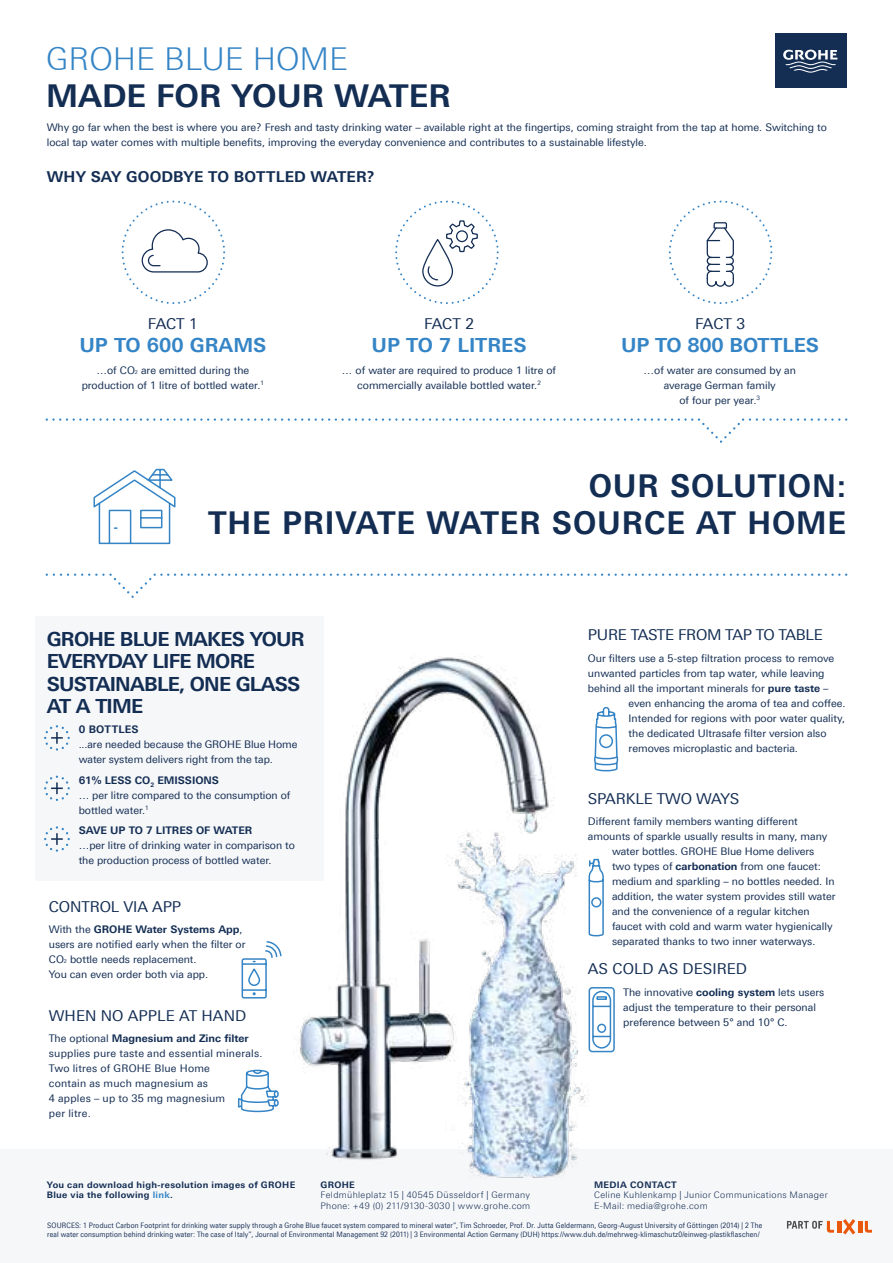
<style>
.page{position:relative;width:893px;height:1263px;background:#fff}
.page>*{position:absolute;margin:0;border:0;box-sizing:border-box;transform-origin:0 0}
.t1{font:700 31.5px/36.8px "Linotype Univers 630";letter-spacing:.03em;color:#132d53;text-align:right;scale:.95 1}
.t2{font:700 31.5px "Linotype Univers 630";color:#132d53}
.t3{font:300 31.5px "Linotype Univers 330";color:#3585c6}
.t4{font:700 19.5px/22.5px "Linotype Univers 630";letter-spacing:-.04em;color:#132d53}
.t5{font:700 19.5px "Linotype Univers 630";color:#3585c6}
.t6{font:15px "Linotype Univers 430";letter-spacing:-.01em;color:#132d53}
.t7{font:700 15px "Linotype Univers 630";letter-spacing:.005em;color:#132d53}
.t8{font:10.5px/15px "Linotype Univers 430";color:#132d53}
.t9{font:10.5px/15px "Linotype Univers 430";letter-spacing:.02em;color:#132d53}
.t10{font:700 10.5px "Linotype Univers 630";color:#132d53}
.t11{font:300 9px/10.5px "Linotype Univers 330";letter-spacing:.035em;color:#132d53}
.t12{font:700 9px/10.5px "Linotype Univers 630";letter-spacing:.035em;color:#132d53}
.t13{font:7.5px/9px "Linotype Univers 430";letter-spacing:.02em;color:#132d53;scale:.88 1}
.s1{font-size:5.25px}
.s2{font-family:"Linotype Univers 430";font-weight:400}
.s3{color:#3585c6}
.s4{font-family:"Linotype Univers 630";font-weight:700}
</style>
<div class="page">
<div style="left:0;top:1149px;width:893px;height:114px;background:#f6f7f9"></div>
<div style="left:36px;top:617px;width:288px;height:264px;background:#f6f7f9"></div>
<img style="left:300px;top:656px;width:254px;height:504px">
<img style="left:434px;top:818px;width:154px;height:360px">
<div style="left:583px;top:849px;width:29px;height:106px;background:#fff"></div>
<svg style="left:46px;top:573px;width:801px;height:25px"></svg>
<svg style="left:46px;top:418px;width:801px;height:25px"></svg>
<svg style="left:44px;top:725px;width:26px;height:25px"></svg>
<svg style="left:44px;top:775px;width:26px;height:26px"></svg>
<svg style="left:44px;top:826px;width:26px;height:26px"></svg>
<svg style="left:588px;top:858px;width:16px;height:79px"></svg>
<svg style="left:588px;top:987px;width:27px;height:66px"></svg>
<svg style="left:594px;top:706px;width:25px;height:66px"></svg>
<svg style="left:238px;top:1069px;width:41px;height:44px"></svg>
<svg style="left:669px;top:200px;width:103px;height:104px"></svg>
<svg style="left:395px;top:200px;width:104px;height:104px"></svg>
<svg style="left:93px;top:468px;width:83px;height:77px"></svg>
<svg style="left:241px;top:941px;width:41px;height:58px"></svg>
<svg style="left:122px;top:200px;width:103px;height:104px"></svg>
<div style="left:775px;top:33px;width:71px;height:55px;background:#132d53"></div>
<svg style="left:783px;top:50px;width:54px;height:23px"></svg>
<svg style="left:865px;top:1221px;width:7px;height:11px"></svg>
<hr style="left:837px;top:1221px;width:4px;height:11px;background:#ea580c">
<svg style="left:787px;top:1221px;width:47px;height:11px"></svg>
<svg style="left:843px;top:1219px;width:12px;height:15px"></svg>
<hr style="left:858px;top:1221px;width:4px;height:11px;background:#ea580c">
<h1 class="t3" style="left:46px;top:40px;width:304px">GROHE BLUE HOME</h1>
<h1 class="t2" style="left:46px;top:77px;width:406px">MADE FOR YOUR WATER</h1>
<p class="t8" style="left:47px;top:120px;width:782px">Why go far when the best is where you are? Fresh and tasty drinking water – available right at the fingertips, coming straight from the tap at home. Switching to local tap water comes with multiple benefits, improving the everyday convenience and contributes to a sustainable lifestyle.</p>
<h3 class="t7" style="left:47px;top:168px;width:329px">WHY SAY GOODBYE TO BOTTLED WATER?</h3>
<h3 class="t6" style="left:148px;top:315px;width:51px">FACT 1</h3>
<h2 class="t5" style="left:79px;top:333px;width:188px">UP TO 600 GRAMS</h2>
<p class="t8" style="left:82px;top:363px;width:184px;text-align:center">…of CO<span class="s1">2</span> are emitted during the production of 1 litre of bottled water.<sup>1</sup></p>
<h3 class="t6" style="left:424px;top:315px;width:51px">FACT 2</h3>
<h2 class="t5" style="left:372px;top:333px;width:156px">UP TO 7 LITRES</h2>
<p class="t8" style="left:342px;top:363px;width:216px;text-align:center">… of water are required to produce 1 litre of commercially available bottled water.<sup>2</sup></p>
<h3 class="t6" style="left:695px;top:315px;width:51px">FACT 3</h3>
<h2 class="t5" style="left:621px;top:333px;width:199px">UP TO 800 BOTTLES</h2>
<p class="t8" style="left:644px;top:363px;width:154px;text-align:center">…of water are consumed by an average German family<br>of four per year.<sup>3</sup></p>
<h1 class="t1" style="left:208px;top:467px;width:673px">OUR SOLUTION:<br>THE PRIVATE WATER SOURCE AT HOME</h1>
<h2 class="t4" style="left:47px;top:627px;width:260px">GROHE BLUE MAKES YOUR<br>EVERYDAY LIFE MORE<br>SUSTAINABLE, ONE GLASS<br>AT A TIME</h2>
<p class="t10" style="left:79px;top:723px;width:61px">0 BOTTLES</p>
<p class="t8" style="left:79px;top:737px;width:220px">...are needed because the GROHE Blue Home water system delivers right from the tap.</p>
<p class="t10" style="left:79px;top:773px;width:142px">61% LESS CO<sub>2</sub> EMISSIONS</p>
<p class="t8" style="left:79px;top:787px;width:213px">… per litre compared to the consumption of bottled water.<sup>1</sup></p>
<p class="t10" style="left:79px;top:824px;width:175px">SAVE UP TO 7 LITRES OF WATER</p>
<p class="t8" style="left:79px;top:838px;width:218px">…per litre of drinking water in comparison to the production process of bottled water.</p>
<h3 class="t6" style="left:49px;top:898px;width:134px">CONTROL VIA APP</h3>
<p class="t10" style="left:49px;top:923px;width:195px"><span class="s2">With the</span> GROHE Water Systems App<span class="s2">,</span></p>
<p class="t8" style="left:49px;top:937px;width:198px">users are notified early when the filter or<br>CO<span class="s1">2</span> bottle needs replacement.<br>You can even order both via app.</p>
<h3 class="t6" style="left:49px;top:1007px;width:199px">WHEN NO APPLE AT HAND</h3>
<p class="t10" style="left:49px;top:1032px;width:201px"><span class="s2">The optional</span> Magnesium and Zinc filter</p>
<p class="t9" style="left:49px;top:1046px;width:215px">supplies pure taste and essential minerals.<br>Two litres of GROHE Blue Home<br>contain as much magnesium as<br>4 apples – up to 35 mg magnesium<br>per litre.</p>
<p class="t12" style="left:47px;top:1179px;width:250px">You can download high-resolution images of GROHE<br>Blue via the following <span class="s3">link</span>.</p>
<p class="t12" style="left:320px;top:1179px;width:36px">GROHE</p>
<p class="t11" style="left:320px;top:1189px;width:211px">Feldmühleplatz 15 | 40545 Düsseldorf | Germany<br>Phone: +49 (0) 211/9130-3030 | www.grohe.com</p>
<h3 class="t6" style="left:588px;top:626px;width:236px">PURE TASTE FROM TAP TO TABLE</h3>
<p class="t8" style="left:588px;top:650px;width:248px">Our filters use a 5-step filtration process to remove</p>
<p class="t8" style="left:588px;top:665px;width:238px">unwanted particles from tap water, while leaving</p>
<p class="t8" style="left:588px;top:680px;width:242px">behind all the important minerals for <span class="s4">pure taste</span> –</p>
<p class="t8" style="left:629px;top:695px;width:218px">even enhancing the aroma of tea and coffee.</p>
<p class="t8" style="left:629px;top:710px;width:218px">Intended for regions with poor water quality,</p>
<p class="t8" style="left:629px;top:725px;width:199px">the dedicated Ultrasafe filter version also</p>
<p class="t8" style="left:629px;top:740px;width:171px">removes microplastic and bacteria.</p>
<h3 class="t6" style="left:588px;top:790px;width:153px">SPARKLE TWO WAYS</h3>
<p class="t8" style="left:588px;top:814px;width:211px">Different family members wanting different</p>
<p class="t8" style="left:588px;top:829px;width:241px">amounts of sparkle usually results in many, many</p>
<p class="t8" style="left:612px;top:844px;width:204px">water bottles. GROHE Blue Home delivers</p>
<p class="t8" style="left:612px;top:859px;width:210px">two types of <span class="s4">carbonation</span> from one faucet:</p>
<p class="t8" style="left:612px;top:874px;width:224px">medium and sparkling – no bottles needed. In</p>
<p class="t8" style="left:612px;top:889px;width:225px">addition, the water system provides still water</p>
<p class="t8" style="left:612px;top:904px;width:199px">and the convenience of a regular kitchen</p>
<p class="t8" style="left:612px;top:919px;width:222px">faucet with cold and warm water hygienically</p>
<p class="t8" style="left:612px;top:934px;width:205px">separated thanks to two inner waterways.</p>
<h3 class="t6" style="left:588px;top:960px;width:161px">AS COLD AS DESIRED</h3>
<p class="t8" style="left:623px;top:984px;width:203px">The innovative <span class="s4">cooling system</span> lets users adjust the temperature to their personal preference between 5° and 10° C.</p>
<p class="t12" style="left:594px;top:1179px;width:84px">MEDIA CONTACT</p>
<p class="t11" style="left:594px;top:1189px;width:235px">Celine Kuhlenkamp | Junior Communications Manager<br>E-Mail: media@grohe.com</p>
<p class="t13" style="left:47px;top:1220px;width:814px">SOURCES: 1 Product Carbon Footprint for drinking water supply through a Grohe Blue faucet system compared to mineral water”, Tim Schroeder, Prof. Dr. Jutta Geldermann, Georg-August University of Göttingen (2014) | 2 The real water consumption behind drinking water: The case of Italy”, Journal of Environmental Management 92 (2011) | 3 Environmental Action Germany (DUH) https://www.duh.de/mehrweg-klimaschutz0/einweg-plastikflaschen/</p>
</div>
